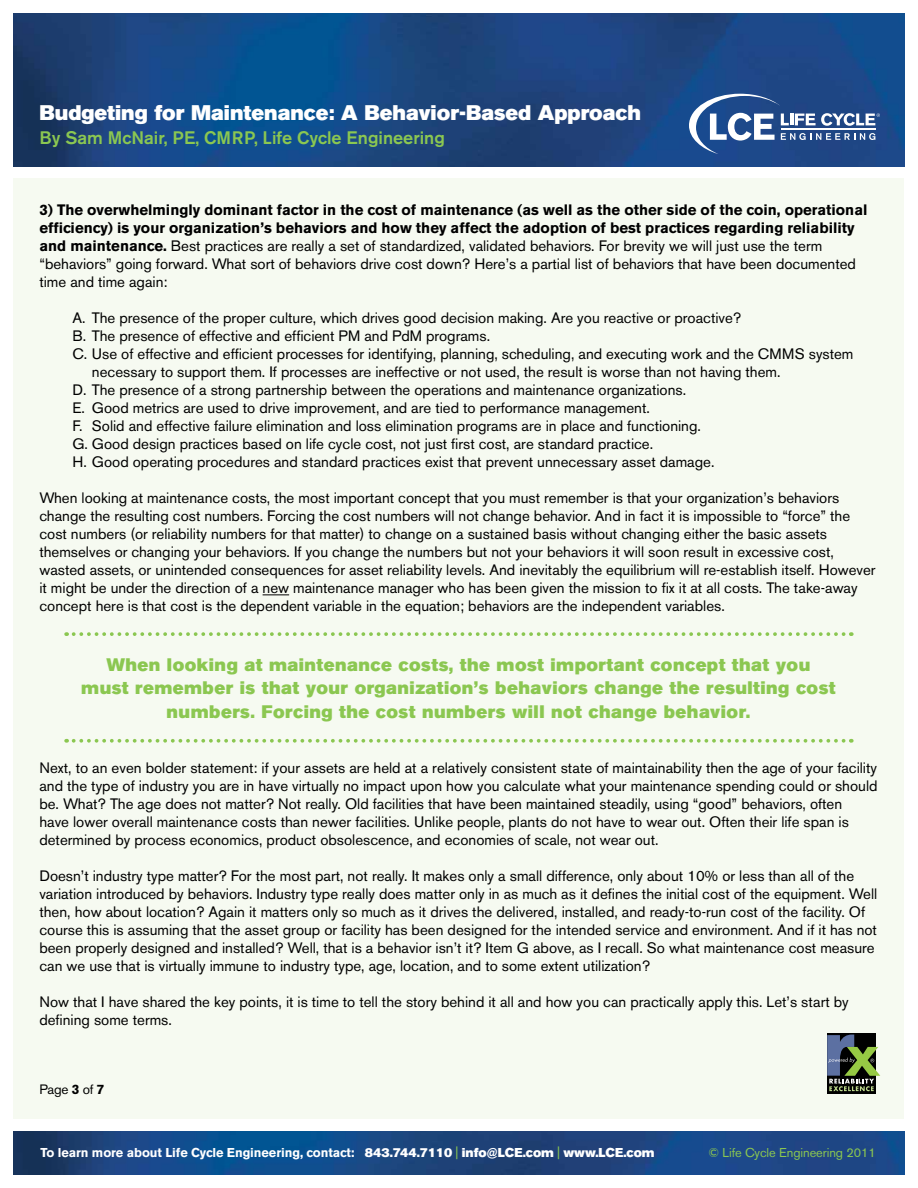
<style>
.page{position:relative;width:918px;height:1188px;background:#fff}
.page>*{position:absolute;margin:0;border:0;box-sizing:border-box;transform-origin:0 0}
.t1{font:21px "Akzidenz Grotesk BE Super";color:#fff}
.t2{font:18px/24px "Akzidenz Grotesk BE Super";letter-spacing:.025em;color:#8bc751;text-align:center}
.t3{font:500 18px "Akzidenz Grotesk BE";color:#8bc751}
.t4{font:15px/18px "Akzidenz Grotesk BE";color:#000}
.t5{font:13.5px "Akzidenz Grotesk BE";letter-spacing:-.015em;color:#000}
.t6{font:700 12.75px "Akzidenz Grotesk BE";letter-spacing:-.005em;color:#fff}
.t7{font:12.75px "Akzidenz Grotesk BE";letter-spacing:-.005em;color:#8bc751}
.s1{font-weight:700}
.s2{font-family:"Akzidenz Grotesk BE Super";font-weight:400}
.s3{font-weight:400;color:#8bc751}
</style>
<div class="page">
<img style="left:14px;top:14px;width:890px;height:152px">
<img style="left:14px;top:1131px;width:890px;height:43px">
<svg style="left:689px;top:94px;width:191px;height:60px"></svg>
<div style="left:14px;top:178px;width:890px;height:941px;background:#f6faf1"></div>
<svg style="left:827px;top:1033px;width:49px;height:61px"></svg>
<svg style="left:827px;top:1035px;width:53px;height:56px;background:#536253"></svg>
<svg style="left:263px;top:594px;width:26px;height:1px"></svg>
<svg style="left:74px;top:632px;width:778px;height:4px"></svg>
<svg style="left:74px;top:739px;width:778px;height:4px"></svg>
<h1 class="t1" style="left:39px;top:100px;width:603px">Budgeting for Maintenance: A Behavior-Based Approach</h1>
<p class="t3" style="left:39px;top:126px;width:407px">By Sam McNair, PE, CMRP, Life Cycle Engineering</p>
<p class="t4" style="left:39px;top:201px;width:830px"><span class="s1">3) The overwhelmingly dominant factor in the cost of maintenance (as well as the other side of the coin, operational efficiency) is your organization’s behaviors and how they affect the adoption of best practices regarding reliability and maintenance.</span> Best practices are really a set of standardized, validated behaviors. For brevity we will just use the term “behaviors” going forward. What sort of behaviors drive cost down? Here’s a partial list of behaviors that have been documented time and time again:</p>
<p class="t4" style="left:72px;top:309px;width:670px">A. The presence of the proper culture, which drives good decision making. Are you reactive or proactive?</p>
<p class="t4" style="left:72px;top:327px;width:419px">B. The presence of effective and efficient PM and PdM programs.</p>
<p class="t4" style="left:72px;top:345px;width:783px">C. Use of effective and efficient processes for identifying, planning, scheduling, and executing work and the CMMS system</p>
<p class="t4" style="left:92px;top:363px;width:690px">necessary to support them. If processes are ineffective or not used, the result is worse than not having them.</p>
<p class="t4" style="left:72px;top:381px;width:615px">D. The presence of a strong partnership between the operations and maintenance organizations.</p>
<p class="t4" style="left:72px;top:399px;width:579px">E. Good metrics are used to drive improvement, and are tied to performance management.</p>
<p class="t4" style="left:72px;top:417px;width:630px">F. Solid and effective failure elimination and loss elimination programs are in place and functioning.</p>
<p class="t4" style="left:72px;top:435px;width:582px">G. Good design practices based on life cycle cost, not just first cost, are standard practice.</p>
<p class="t4" style="left:72px;top:453px;width:644px">H. Good operating procedures and standard practices exist that prevent unnecessary asset damage.</p>
<p class="t4" style="left:39px;top:489px;width:838px">When looking at maintenance costs, the most important concept that you must remember is that your organization’s behaviors change the resulting cost numbers. Forcing the cost numbers will not change behavior. And in fact it is impossible to “force” the cost numbers (or reliability numbers for that matter) to change on a sustained basis without changing either the basic assets themselves or changing your behaviors. If you change the numbers but not your behaviors it will soon result in excessive cost, wasted assets, or unintended consequences for asset reliability levels. And inevitably the equilibrium will re-establish itself. However it might be under the direction of a new maintenance manager who has been given the mission to fix it at all costs. The take-away concept here is that cost is the dependent variable in the equation; behaviors are the independent variables.</p>
<p class="t2" style="left:81px;top:652px;width:756px">When looking at maintenance costs, the most important concept that you must remember is that your organization’s behaviors change the resulting cost numbers. Forcing the cost numbers will not change behavior.</p>
<p class="t4" style="left:39px;top:759px;width:840px">Next, to an even bolder statement: if your assets are held at a relatively consistent state of maintainability then the age of your facility and the type of industry you are in have virtually no impact upon how you calculate what your maintenance spending could or should be. What? The age does not matter? Not really. Old facilities that have been maintained steadily, using “good” behaviors, often<br>have lower overall maintenance costs than newer facilities. Unlike people, plants do not have to wear out. Often their life span is determined by process economics, product obsolescence, and economies of scale, not wear out.</p>
<p class="t4" style="left:39px;top:867px;width:839px">Doesn’t industry type matter? For the most part, not really. It makes only a small difference, only about 10% or less than all of the variation introduced by behaviors. Industry type really does matter only in as much as it defines the initial cost of the equipment. Well then, how about location? Again it matters only so much as it drives the delivered, installed, and ready-to-run cost of the facility. Of course this is assuming that the asset group or facility has been designed for the intended service and environment. And if it has not been properly designed and installed? Well, that is a behavior isn’t it? Item G above, as I recall. So what maintenance cost measure can we use that is virtually immune to industry type, age, location, and to some extent utilization?</p>
<p class="t4" style="left:39px;top:993px;width:811px">Now that I have shared the key points, it is time to tell the story behind it all and how you can practically apply this. Let’s start by defining some terms.</p>
<p class="t5" style="left:39px;top:1081px;width:66px">Page <span class="s1">3</span> of <span class="s1">7</span></p>
<p class="t6" style="left:40px;top:1146px;width:616px">To learn more about Life Cycle Engineering, contact: <span class="s2">843.744.7110</span> <span class="s3">|</span> <span class="s2">info@LCE.com</span> <span class="s3">|</span> <span class="s2">www.LCE.com</span></p>
<p class="t7" style="left:709px;top:1145px;width:169px">© Life Cycle Engineering 2011</p>
</div>
